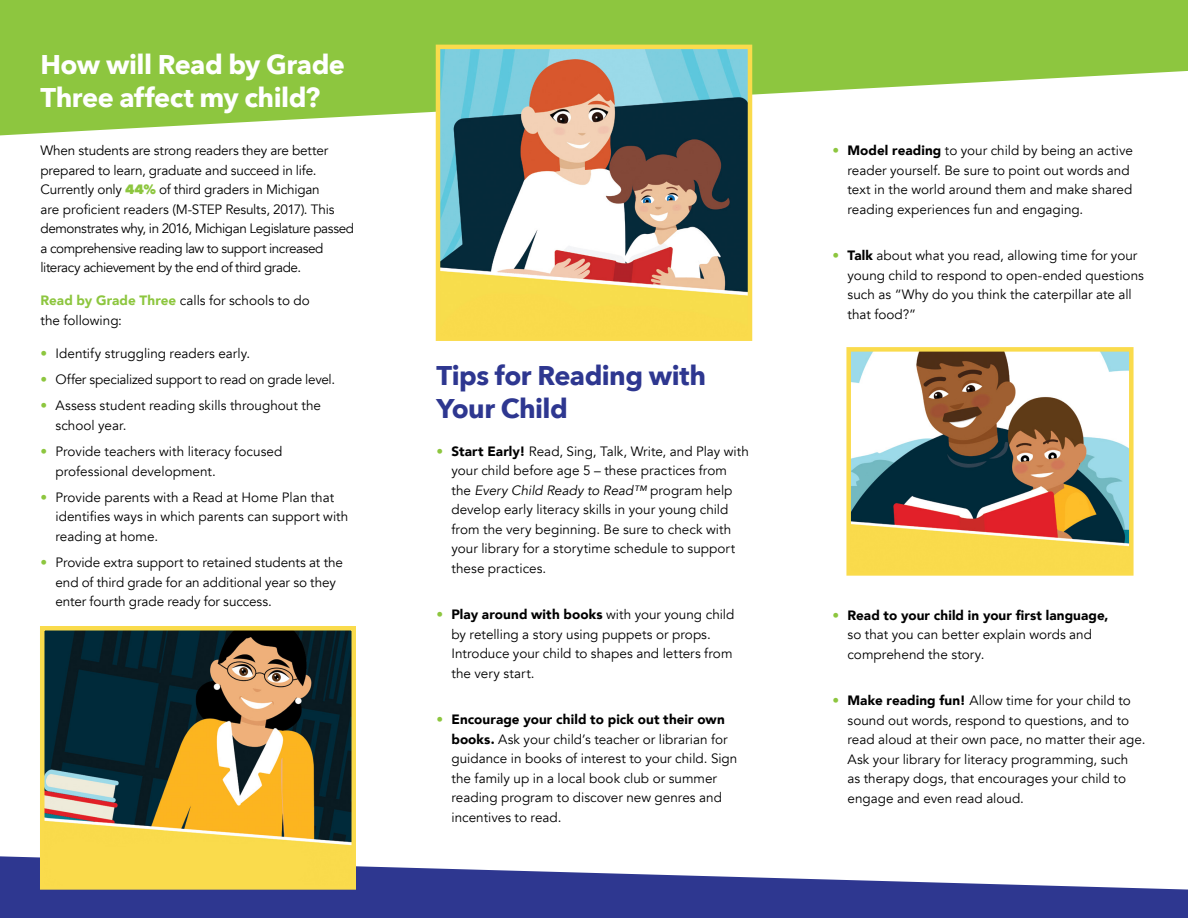
<style>
.page{position:relative;width:1188px;height:918px;background:#fff}
.page>*{position:absolute;margin:0;border:0;box-sizing:border-box;transform-origin:0 0}
.t1{font:700 27px/33px "Avenir Next";letter-spacing:-.02em;color:#fff}
.t2{font:700 27px/33px "Avenir Next";letter-spacing:-.02em;color:#2e3790}
.t3{font:13.5px/19.5px "Avenir";color:#000}
.t4{font:13.5px/19.5px "Avenir";letter-spacing:-.02em;color:#000}
.s1{font-family:"Avenir Next";font-weight:800;color:#8dc63f}
.s2{font-weight:900;color:#8dc63f}
.s3{color:#8dc63f}
.s4{font-weight:900}
.s5{font-style:italic}
</style>
<div class="page">
<svg style="left:0;top:0;width:1188px;height:135px;fill:#8dc63f"></svg>
<svg style="left:0;top:856px;width:1188px;height:62px;fill:#2e3790"></svg>
<img style="left:851px;top:352px;width:278px;height:219px">
<div style="left:846px;top:347px;width:288px;height:229px;border:4px solid #fadb4c"></div>
<img style="left:45px;top:631px;width:306px;height:254px">
<div style="left:40px;top:626px;width:316px;height:264px;border:4px solid #fadb4c"></div>
<img style="left:441px;top:50px;width:306px;height:286px">
<div style="left:436px;top:45px;width:316px;height:296px;border:4px solid #fadb4c"></div>
<h1 class="t1" style="left:40px;top:48px;width:306px">How will Read by Grade<br>Three affect my child?</h1>
<p class="t4" style="left:40px;top:141px;width:315px">When students are strong readers they are better prepared to learn, graduate and succeed in life.<br>Currently only <span class="s1">44%</span> of third graders in Michigan<br>are proficient readers (M-STEP Results, 2017). This demonstrates why, in 2016, Michigan Legislature passed a comprehensive reading law to support increased literacy achievement by the end of third grade.</p>
<p class="t3" style="left:40px;top:291px;width:271px"><span class="s2">Read by Grade Three</span> calls for schools to do the following:</p>
<p class="t3" style="left:40px;top:344px;width:211px"><span class="s3">•</span> Identify struggling readers early.</p>
<p class="t4" style="left:40px;top:370px;width:296px"><span class="s3">•</span> Offer specialized support to read on grade level.</p>
<p class="t3" style="left:55px;top:396px;width:267px;text-indent:-15px"><span class="s3">•</span> Assess student reading skills throughout the school year.</p>
<p class="t3" style="left:55px;top:442px;width:229px;text-indent:-15px"><span class="s3">•</span> Provide teachers with literacy focused professional development.</p>
<p class="t3" style="left:55px;top:488px;width:294px;text-indent:-15px"><span class="s3">•</span> Provide parents with a Read at Home Plan that identifies ways in which parents can support with reading at home.</p>
<p class="t3" style="left:55px;top:553px;width:289px;text-indent:-15px"><span class="s3">•</span> Provide extra support to retained students at the end of third grade for an additional year so they enter fourth grade ready for success.</p>
<h1 class="t2" style="left:437px;top:359px;width:271px">Tips for Reading with<br>Your Child</h1>
<p class="t3" style="left:452px;top:442px;width:299px;text-indent:-15px"><span class="s3">•</span> <span class="s4">Start Early!</span> Read, Sing, Talk, Write, and Play with your child before age 5 – these practices from the <span class="s5">Every Child Ready to Read™</span> program help develop early literacy skills in your young child from the very beginning. Be sure to check with your library for a storytime schedule to support these practices.</p>
<p class="t3" style="left:452px;top:605px;width:284px;text-indent:-15px"><span class="s3">•</span> <span class="s4">Play around with books</span> with your young child by retelling a story using puppets or props.<br>Introduce your child to shapes and letters from the very start.</p>
<p class="t3" style="left:452px;top:710px;width:287px;text-indent:-15px"><span class="s3">•</span> <span class="s4">Encourage your child to pick out their own books.</span> Ask your child’s teacher or librarian for guidance in books of interest to your child. Sign the family up in a local book club or summer reading program to discover new genres and incentives to read.</p>
<p class="t3" style="left:848px;top:141px;width:287px;text-indent:-15px"><span class="s3">•</span> <span class="s4">Model reading</span> to your child by being an active reader yourself. Be sure to point out words and text in the world around them and make shared reading experiences fun and engaging.</p>
<p class="t3" style="left:848px;top:246px;width:298px;text-indent:-15px"><span class="s3">•</span> <span class="s4">Talk</span> about what you read, allowing time for your young child to respond to open-ended questions such as “Why do you think the caterpillar ate all that food?”</p>
<p class="t3" style="left:848px;top:605px;width:263px;text-indent:-15px"><span class="s3">•</span> <span class="s4">Read to your child in your first language, </span>so that you can better explain words and comprehend the story.</p>
<p class="t3" style="left:848px;top:691px;width:299px;text-indent:-15px"><span class="s3">•</span> <span class="s4">Make reading fun!</span> Allow time for your child to sound out words, respond to questions, and to read aloud at their own pace, no matter their age.<br>Ask your library for literacy programming, such<br>as therapy dogs, that encourages your child to engage and even read aloud.</p>
</div>
